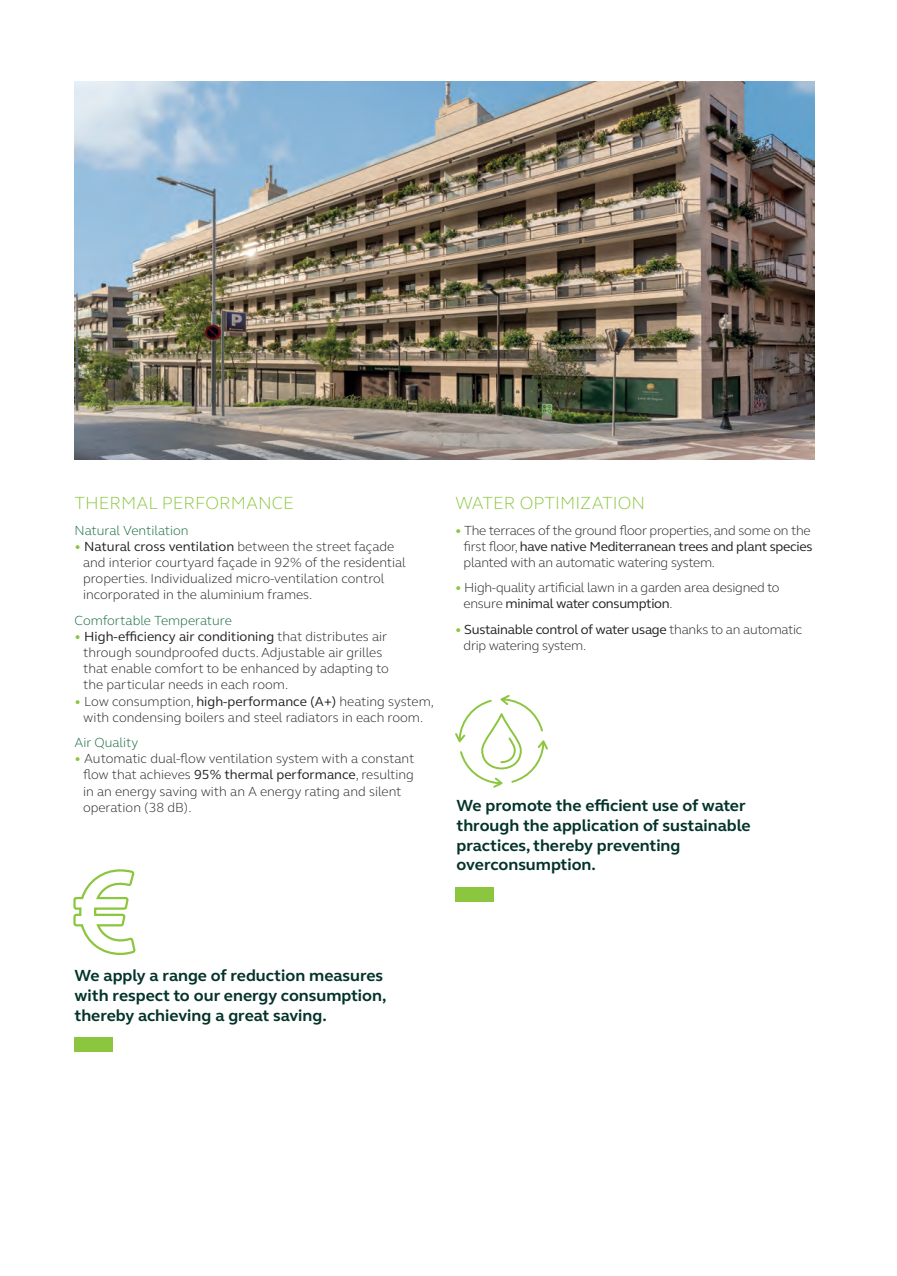
<style>
.page{position:relative;width:897px;height:1276px;background:#fff}
.page>*{position:absolute;margin:0;border:0;box-sizing:border-box;transform-origin:0 0}
.t1{font:300 18px "FS Elliot Pro";color:#8bc63e}
.t2{font:700 16.5px/19.8px "FS Elliot Pro";color:#03332a}
.t3{font:300 13.5px/16.2px "FS Elliot Pro";color:#231f20}
.t4{font:300 13.5px/16.2px "FS Elliot Pro";letter-spacing:-.02em;color:#231f20}
.t5{font:300 13.5px "FS Elliot Pro";color:#0c6638}
.s1{color:#8bc63e}
.s2{font-weight:400}
</style>
<div class="page">
<div style="left:74px;top:1037px;width:38px;height:15px;background:#8bc63e"></div>
<div style="left:455px;top:887px;width:38px;height:15px;background:#8bc63e"></div>
<img style="left:75px;top:81px;width:739px;height:378px">
<svg style="left:455px;top:695px;width:93px;height:92px"></svg>
<svg style="left:73px;top:869px;width:63px;height:86px"></svg>
<h1 class="t1" style="left:75px;top:491px;width:221px">THERMAL PERFORMANCE</h1>
<p class="t5" style="left:75px;top:521px;width:116px">Natural Ventilation</p>
<p class="t3" style="left:83px;top:537px;width:324px;text-indent:-9px"><span class="s1">•</span> <span class="s2">Natural cross ventilation</span> between the street façade and interior courtyard façade in 92% of the residential properties. Individualized micro-ventilation control incorporated in the aluminium frames.</p>
<p class="t5" style="left:75px;top:611px;width:159px">Comfortable Temperature</p>
<p class="t3" style="left:83px;top:627px;width:307px;text-indent:-9px"><span class="s1">•</span> <span class="s2">High-efficiency air conditioning</span> that distributes air through soundproofed ducts. Adjustable air grilles that enable comfort to be enhanced by adapting to the particular needs in each room.</p>
<p class="t3" style="left:75px;top:692px;width:361px;text-align:center"><span class="s1">•</span> Low consumption, <span class="s2">high-performance (A+)</span> heating system, with condensing boilers and steel radiators in each room.</p>
<p class="t5" style="left:75px;top:733px;width:65px">Air Quality</p>
<p class="t3" style="left:83px;top:750px;width:333px;text-indent:-9px"><span class="s1">•</span> Automatic dual-flow ventilation system with a constant flow that achieves <span class="s2">95% thermal performance</span>, resulting in an energy saving with an A energy rating and silent operation (38 dB).</p>
<h1 class="t1" style="left:455px;top:491px;width:191px">WATER OPTIMIZATION</h1>
<p class="t4" style="left:464px;top:521px;width:350px;text-indent:-9px"><span class="s1">•</span> The terraces of the ground floor properties, and some on the first floor, <span class="s2">have native Mediterranean trees and plant species </span>planted with an automatic watering system.</p>
<p class="t4" style="left:464px;top:579px;width:317px;text-indent:-9px"><span class="s1">•</span> High-quality artificial lawn in a garden area designed to ensure <span class="s2">minimal water consumption</span>.</p>
<p class="t4" style="left:464px;top:620px;width:340px;text-indent:-9px"><span class="s1">•</span> <span class="s2">Sustainable control of water usage</span> thanks to an automatic drip watering system.</p>
<p class="t2" style="left:457px;top:795px;width:296px">We promote the efficient use of water through the application of sustainable practices, thereby preventing overconsumption.</p>
<p class="t2" style="left:75px;top:965px;width:313px">We apply a range of reduction measures with respect to our energy consumption, thereby achieving a great saving.</p>
</div>
